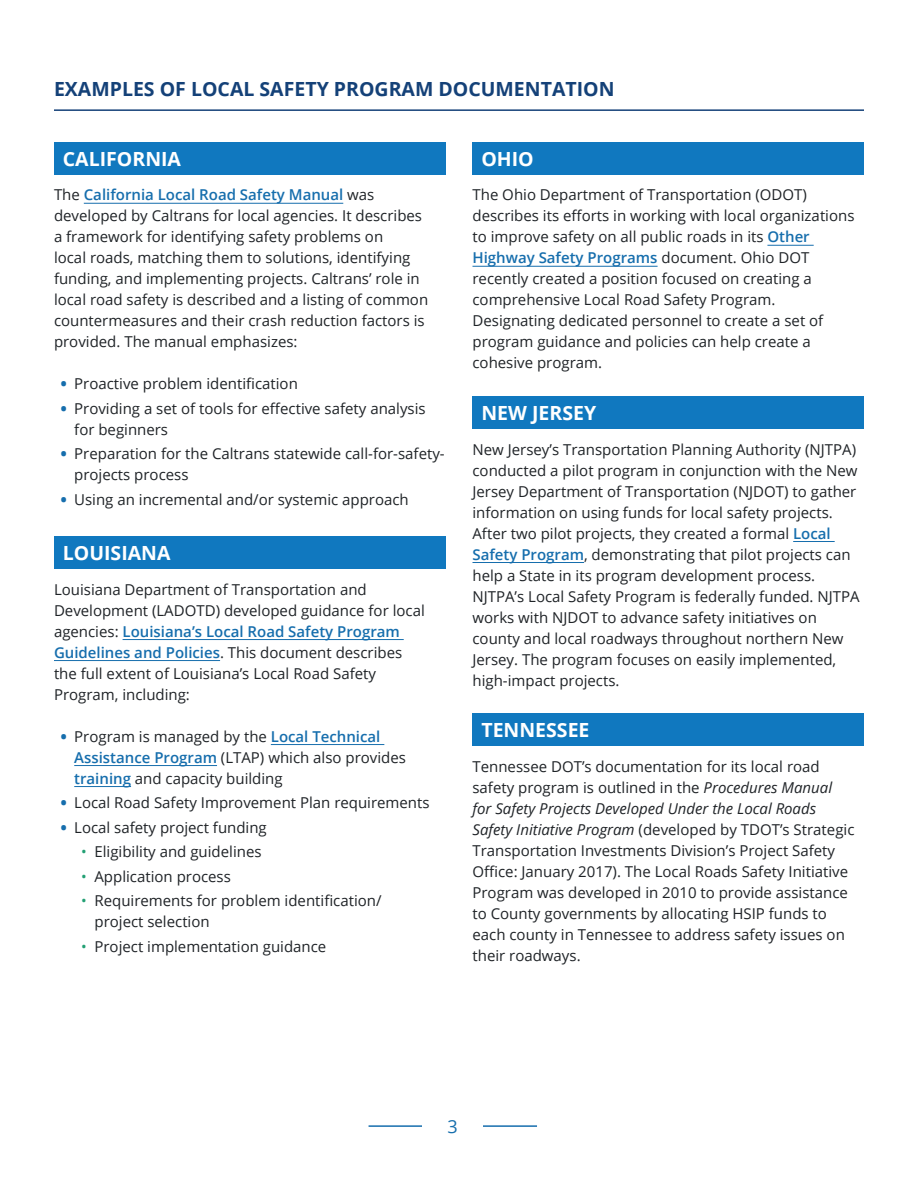
<style>
.page{position:relative;width:918px;height:1188px;background:#fff}
.page>*{position:absolute;margin:0;border:0;box-sizing:border-box;transform-origin:0 0}
.t1{font:700 19.5px "Open Sans";color:#144178}
.t2{font:700 19.5px "Open Sans";color:#fff}
.t3{font:18px "Open Sans";color:#166ead}
.t4{font:15px/21px "Open Sans";color:#1f2327}
.s1{font-weight:600;color:#166ead}
.s2{font-weight:800;color:#166ead}
.s3{color:#23a074}
.s4{font-style:italic}
</style>
<div class="page">
<hr style="left:369px;top:1125px;width:168px;height:2px;background:#166ead">
<div style="left:422px;top:1119px;width:61px;height:64px;background:#fff"></div>
<hr style="left:54px;top:109px;width:810px;height:2px;background:#144178">
<div style="left:472px;top:142px;width:392px;height:33px;background:#1078bf"></div>
<hr style="left:767px;top:245px;width:47px;height:1px;background:#166ead">
<hr style="left:472px;top:266px;width:186px;height:1px;background:#166ead">
<div style="left:472px;top:396px;width:392px;height:33px;background:#1078bf"></div>
<hr style="left:793px;top:541px;width:42px;height:1px;background:#166ead">
<hr style="left:472px;top:562px;width:112px;height:1px;background:#166ead">
<div style="left:472px;top:713px;width:392px;height:33px;background:#1078bf"></div>
<div style="left:54px;top:142px;width:392px;height:33px;background:#1078bf"></div>
<hr style="left:84px;top:203px;width:259px;height:1px;background:#166ead">
<div style="left:54px;top:536px;width:392px;height:33px;background:#1078bf"></div>
<hr style="left:123px;top:639px;width:281px;height:1px;background:#166ead">
<hr style="left:54px;top:660px;width:166px;height:1px;background:#166ead">
<hr style="left:271px;top:744px;width:113px;height:1px;background:#166ead">
<hr style="left:74px;top:765px;width:143px;height:1px;background:#166ead">
<hr style="left:74px;top:786px;width:57px;height:1px;background:#166ead">
<h3 class="t1" style="left:54px;top:75px;width:562px">EXAMPLES OF LOCAL SAFETY PROGRAM DOCUMENTATION</h3>
<h4 class="t2" style="left:63px;top:145px;width:120px">CALIFORNIA</h4>
<p class="t4" style="left:54px;top:184px;width:376px">The <span class="s1">California Local Road Safety Manual</span> was developed by Caltrans for local agencies. It describes a framework for identifying safety problems on<br>local roads, matching them to solutions, identifying funding, and implementing projects. Caltrans’ role in local road safety is described and a listing of common countermeasures and their crash reduction factors is provided. The manual emphasizes:</p>
<p class="t4" style="left:61px;top:373px;width:239px"><span class="s2">•</span> Proactive problem identification</p>
<p class="t4" style="left:74px;top:397px;width:353px;text-indent:-14px"><span class="s2">•</span> Providing a set of tools for effective safety analysis for beginners</p>
<p class="t4" style="left:74px;top:443px;width:372px;text-indent:-14px"><span class="s2">•</span> Preparation for the Caltrans statewide call-for-safety&shy;projects process</p>
<p class="t4" style="left:61px;top:488px;width:350px"><span class="s2">•</span> Using an incremental and/or systemic approach</p>
<h4 class="t2" style="left:63px;top:539px;width:109px">LOUISIANA</h4>
<p class="t4" style="left:54px;top:578px;width:372px">Louisiana Department of Transportation and Development (LADOTD) developed guidance for local agencies: <span class="s1">Louisiana’s Local Road Safety Program Guidelines and Policies</span>. This document describes the full extent of Louisiana’s Local Road Safety Program, including:</p>
<p class="t4" style="left:74px;top:725px;width:333px;text-indent:-14px"><span class="s2">•</span> Program is managed by the <span class="s1">Local Technical<br>Assistance Program</span> (LTAP) which also provides <span class="s1">training</span> and capacity building</p>
<p class="t4" style="left:61px;top:792px;width:370px"><span class="s2">•</span> Local Road Safety Improvement Plan requirements</p>
<p class="t4" style="left:61px;top:816px;width:208px"><span class="s2">•</span> Local safety project funding</p>
<p class="t4" style="left:81px;top:841px;width:182px"><span class="s3">•</span> Eligibility and guidelines</p>
<p class="t4" style="left:81px;top:865px;width:151px"><span class="s3">•</span> Application process</p>
<p class="t4" style="left:95px;top:890px;width:289px;text-indent:-14px"><span class="s3">•</span> Requirements for problem identification/ project selection</p>
<p class="t4" style="left:81px;top:935px;width:247px"><span class="s3">•</span> Project implementation guidance</p>
<h4 class="t2" style="left:481px;top:145px;width:54px">OHIO</h4>
<p class="t4" style="left:472px;top:184px;width:384px">The Ohio Department of Transportation (ODOT) describes its efforts in working with local organizations to improve safety on all public roads in its <span class="s1">Other Highway Safety Programs</span> document. Ohio DOT recently created a position focused on creating a comprehensive Local Road Safety Program.<br>Designating dedicated personnel to create a set of program guidance and policies can help create a cohesive program.</p>
<h4 class="t2" style="left:481px;top:399px;width:116px">NEW JERSEY</h4>
<p class="t4" style="left:472px;top:438px;width:389px">New Jersey’s Transportation Planning Authority (NJTPA) conducted a pilot program in conjunction with the New Jersey Department of Transportation (NJDOT) to gather information on using funds for local safety projects.<br>After two pilot projects, they created a formal <span class="s1">Local Safety Program</span>, demonstrating that pilot projects can help a State in its program development process.<br>NJTPA’s Local Safety Program is federally funded. NJTPA works with NJDOT to advance safety initiatives on county and local roadways throughout northern New Jersey. The program focuses on easily implemented, high-impact projects.</p>
<h4 class="t2" style="left:481px;top:716px;width:110px">TENNESSEE</h4>
<p class="t4" style="left:472px;top:755px;width:384px">Tennessee DOT’s documentation for its local road safety program is outlined in the <span class="s4">Procedures Manual for Safety Projects Developed Under the Local Roads Safety Initiative Program</span> (developed by TDOT’s Strategic Transportation Investments Division’s Project Safety Office: January 2017). The Local Roads Safety Initiative Program was developed in 2010 to provide assistance to County governments by allocating HSIP funds to each county in Tennessee to address safety issues on their roadways.</p>
<p class="t3" style="left:448px;top:1114px;width:12px">3</p>
</div>
